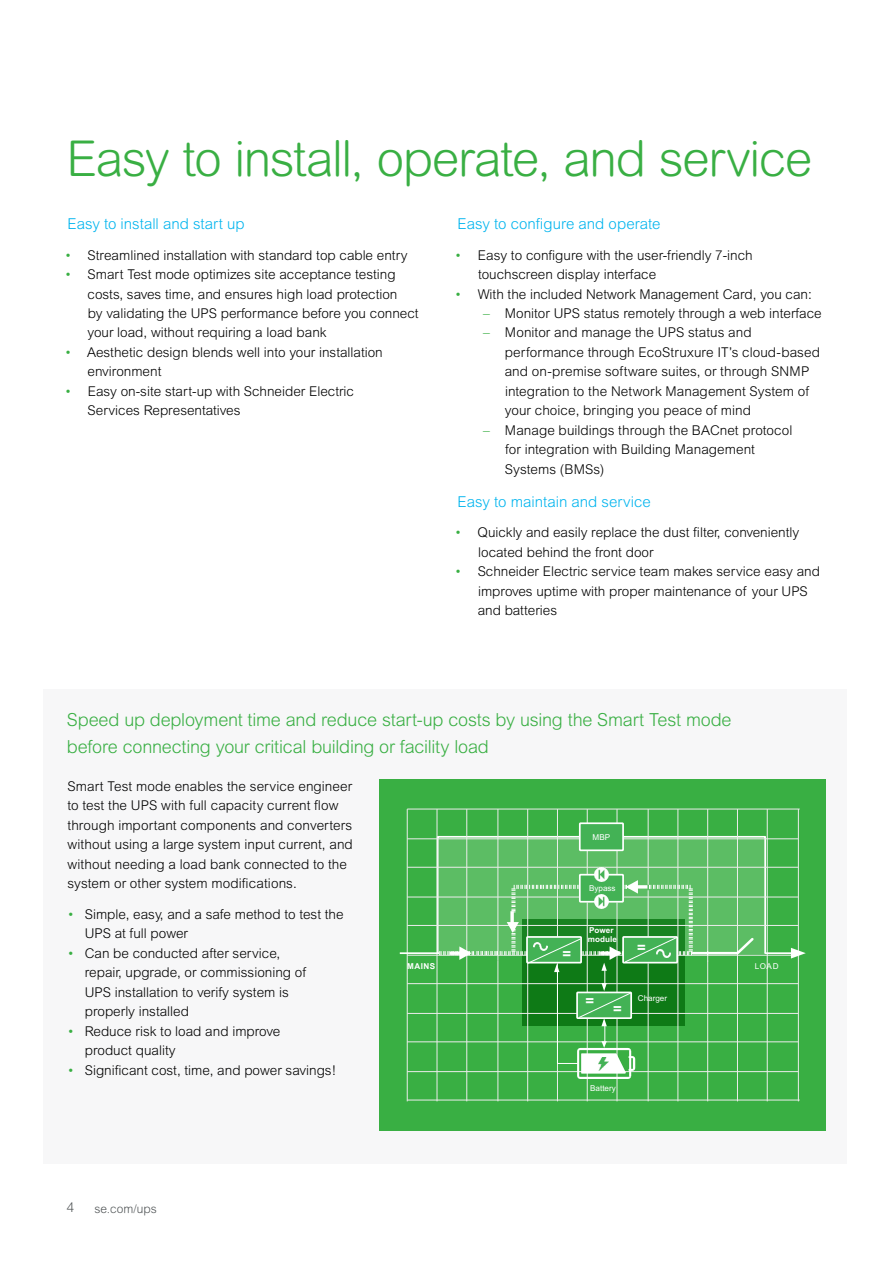
<style>
.page{position:relative;width:893px;height:1263px;background:#fff}
.page>*{position:absolute;margin:0;border:0;box-sizing:border-box;transform-origin:0 0}
.t1{font:300 49.5px "Arial Rounded MT Pro";letter-spacing:-.025em;color:#39af43}
.t2{font:300 18px/27px "Arial MT Pro";letter-spacing:-.01em;color:#39af43}
.t3{font:300 15px "Arial MT Pro";color:#00b4ee}
.t4{font:700 14.85px "Arial";color:#fff}
.t5{font:300 13.5px/19.5px "Arial MT Pro";color:#000}
.t6{font:300 13.5px "Arial MT Pro";color:#515557}
.t7{font:300 12px "Arial Rounded MT Pro";color:#515557}
.t8{font:8.1px "Arial MT Pro";color:#fff}
.t9{font:700 8.1px/9.8px "Arial MT Pro";color:#fff}
.t10{font:700 8.1px "Arial";letter-spacing:.075em;color:#fff}
.s1{color:#39af43}
.s2{font-family:"Arial MT Std";color:#39af43}
</style>
<div class="page">
<div style="left:43px;top:689px;width:803px;height:475px;background:#f7f7f8"></div>
<div style="left:379px;top:779px;width:446px;height:352px;background:#39af43"></div>
<hr style="left:407px;top:809px;width:1px;height:292px;background:#ececeb">
<hr style="left:437px;top:809px;width:1px;height:292px;background:#ececeb">
<hr style="left:466px;top:809px;width:1px;height:292px;background:#ececeb">
<hr style="left:497px;top:809px;width:1px;height:152px;background:#ececeb">
<hr style="left:497px;top:961px;width:1px;height:140px;background:#ececeb">
<hr style="left:527px;top:809px;width:1px;height:292px;background:#ececeb">
<hr style="left:557px;top:809px;width:1px;height:129px;background:#ececeb">
<hr style="left:557px;top:963px;width:1px;height:138px;background:#ececeb">
<hr style="left:587px;top:809px;width:1px;height:66px;background:#ececeb">
<hr style="left:587px;top:1019px;width:1px;height:82px;background:#ececeb">
<hr style="left:617px;top:809px;width:1px;height:66px;background:#ececeb">
<hr style="left:617px;top:1019px;width:1px;height:82px;background:#ececeb">
<hr style="left:648px;top:809px;width:1px;height:76px;background:#ececeb">
<hr style="left:648px;top:963px;width:1px;height:138px;background:#ececeb">
<hr style="left:677px;top:809px;width:1px;height:292px;background:#ececeb">
<hr style="left:707px;top:809px;width:1px;height:152px;background:#ececeb">
<hr style="left:707px;top:961px;width:1px;height:140px;background:#ececeb">
<hr style="left:737px;top:809px;width:1px;height:292px;background:#ececeb">
<hr style="left:767px;top:809px;width:1px;height:292px;background:#ececeb">
<hr style="left:798px;top:809px;width:1px;height:292px;background:#ececeb">
<hr style="left:407px;top:809px;width:393px;height:1px;background:#ececeb">
<hr style="left:407px;top:838px;width:391px;height:1px;background:#ececeb">
<hr style="left:407px;top:867px;width:391px;height:1px;background:#ececeb">
<hr style="left:624px;top:896px;width:174px;height:1px;background:#ececeb">
<hr style="left:407px;top:896px;width:173px;height:1px;background:#ececeb">
<hr style="left:407px;top:925px;width:391px;height:1px;background:#ececeb">
<hr style="left:678px;top:955px;width:120px;height:1px;background:#ececeb">
<hr style="left:407px;top:955px;width:69px;height:1px;background:#ececeb">
<hr style="left:407px;top:983px;width:391px;height:1px;background:#ececeb">
<hr style="left:632px;top:1013px;width:166px;height:1px;background:#ececeb">
<hr style="left:407px;top:1013px;width:171px;height:1px;background:#ececeb">
<hr style="left:407px;top:1041px;width:391px;height:1px;background:#ececeb">
<hr style="left:407px;top:1071px;width:391px;height:1px;background:#ececeb">
<hr style="left:407px;top:1099px;width:393px;height:1px;background:#ececeb">
<hr style="left:400px;top:952px;width:39px;height:2px;background:#fff">
<hr style="left:765px;top:952px;width:31px;height:2px;background:#fff">
<svg style="left:791px;top:948px;width:15px;height:10px"></svg>
<svg style="left:436px;top:821px;width:331px;height:258px"></svg>
<h1 class="t1" style="left:66px;top:140px;width:747px">Easy to install, operate, and service</h1>
<p class="t3" style="left:67px;top:218px;width:179px">Easy to install and start up</p>
<p class="t5" style="left:65px;top:246px;width:344px"><span class="s1">•</span> Streamlined installation with standard top cable entry</p>
<p class="t5" style="left:88px;top:266px;width:333px;text-indent:-23px"><span class="s1">•</span> Smart Test mode optimizes site acceptance testing costs, saves time, and ensures high load protection<br>by validating the UPS performance before you connect your load, without requiring a load bank</p>
<p class="t5" style="left:88px;top:344px;width:297px;text-indent:-23px"><span class="s1">•</span> Aesthetic design blends well into your installation environment</p>
<p class="t5" style="left:88px;top:383px;width:268px;text-indent:-23px"><span class="s1">•</span> Easy on-site start-up with Schneider Electric<br>Services Representatives</p>
<p class="t3" style="left:458px;top:218px;width:204px">Easy to configure and operate</p>
<p class="t5" style="left:478px;top:246px;width:276px;text-indent:-23px"><span class="s1">•</span> Easy to configure with the user-friendly 7-inch touchscreen display interface</p>
<p class="t5" style="left:455px;top:285px;width:358px"><span class="s1">•</span> With the included Network Management Card, you can:</p>
<p class="t5" style="left:483px;top:305px;width:340px"><span class="s2">–</span> Monitor UPS status remotely through a web interface</p>
<p class="t5" style="left:505px;top:324px;width:317px;text-indent:-21px"><span class="s2">–</span> Monitor and manage the UPS status and performance through EcoStruxure IT’s cloud-based and on-premise software suites, or through SNMP integration to the Network Management System of your choice, bringing you peace of mind</p>
<p class="t5" style="left:505px;top:422px;width:289px;text-indent:-21px"><span class="s2">–</span> Manage buildings through the BACnet protocol for integration with Building Management<br>Systems (BMSs)</p>
<p class="t3" style="left:458px;top:496px;width:195px">Easy to maintain and service</p>
<p class="t5" style="left:478px;top:524px;width:322px;text-indent:-23px"><span class="s1">•</span> Quickly and easily replace the dust filter, conveniently located behind the front door</p>
<p class="t5" style="left:478px;top:563px;width:344px;text-indent:-23px"><span class="s1">•</span> Schneider Electric service team makes service easy and improves uptime with proper maintenance of your UPS and batteries</p>
<h2 class="t2" style="left:67px;top:707px;width:666px">Speed up deployment time and reduce start-up costs by using the Smart Test mode before connecting your critical building or facility load</h2>
<p class="t5" style="left:67px;top:778px;width:287px">Smart Test mode enables the service engineer to test the UPS with full capacity current flow through important components and converters without using a large system input current, and without needing a load bank connected to the system or other system modifications.</p>
<p class="t5" style="left:85px;top:905px;width:260px;text-indent:-17px"><span class="s1">•</span> Simple, easy, and a safe method to test the<br>UPS at full power</p>
<p class="t5" style="left:85px;top:944px;width:223px;text-indent:-17px"><span class="s1">•</span> Can be conducted after service, repair, upgrade, or commissioning of<br>UPS installation to verify system is properly installed</p>
<p class="t5" style="left:85px;top:1022px;width:197px;text-indent:-17px"><span class="s1">•</span> Reduce risk to load and improve product quality</p>
<p class="t5" style="left:67px;top:1061px;width:270px"><span class="s1">•</span> Significant cost, time, and power savings!</p>
<p class="t8" style="left:590px;top:1085px;width:27px">Battery</p>
<p class="t8" style="left:593px;top:834px;width:19px">MBP</p>
<p class="t8" style="left:589px;top:885px;width:28px">Bypass</p>
<p class="t9" style="left:588px;top:925px;width:30px">Power module</p>
<p class="t4" style="left:646px;top:956px;width:10px;rotate:-180deg">=</p>
<p class="t4" style="left:563px;top:945px;width:10px">=</p>
<p class="t10" style="left:407px;top:962px;width:30px">MAINS</p>
<p class="t8" style="left:755px;top:963px;width:25px">LOAD</p>
<p class="t8" style="left:638px;top:995px;width:31px">Charger</p>
<p class="t4" style="left:585px;top:992px;width:10px">=</p>
<p class="t4" style="left:613px;top:1000px;width:10px">=</p>
<p class="t6" style="left:67px;top:1202px;width:9px">4</p>
<p class="t7" style="left:94px;top:1204px;width:64px">se.com/ups</p>
</div>
